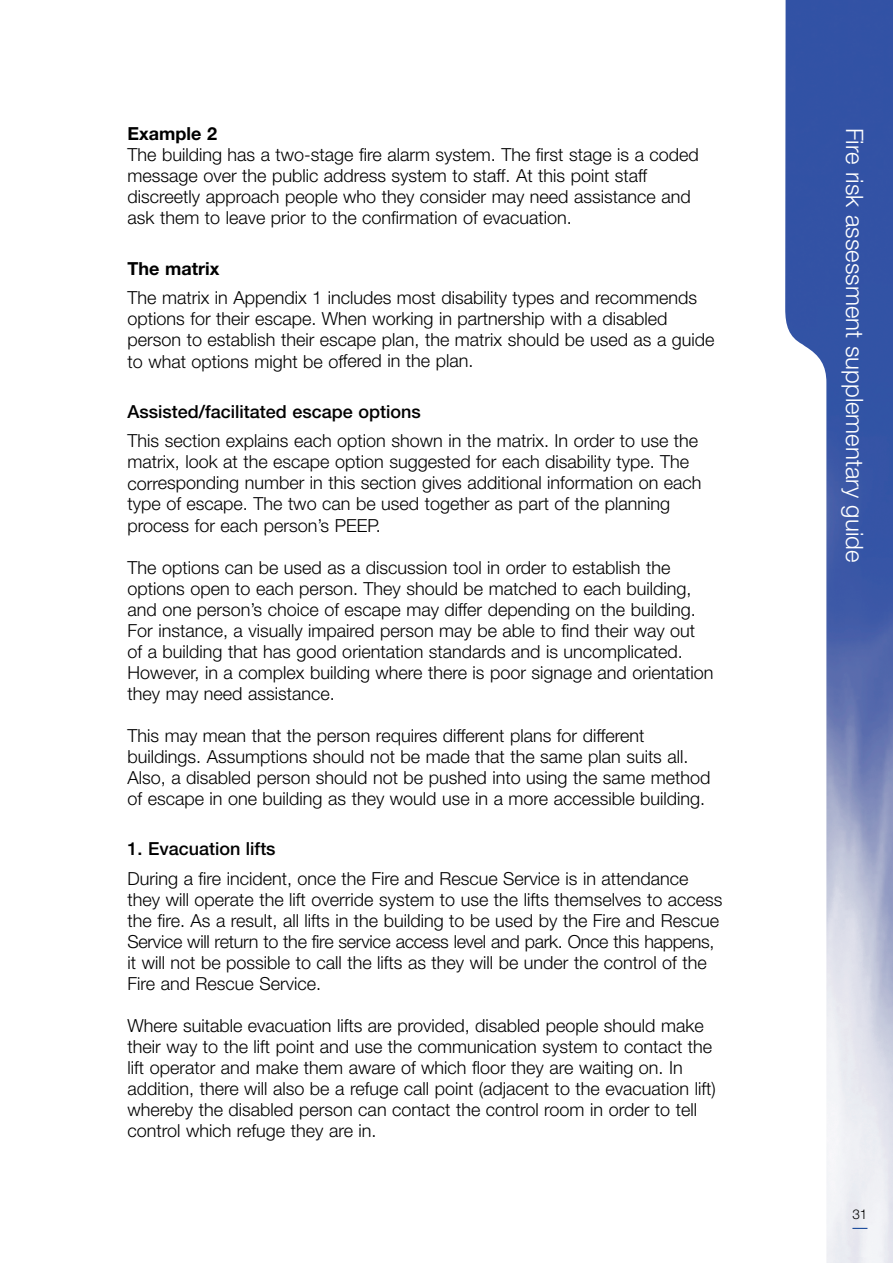
<style>
.page{position:relative;width:893px;height:1263px;background:#fff}
.page>*{position:absolute;margin:0;border:0;box-sizing:border-box;transform-origin:0 0}
.t1{font:300 24px "Helvetica Neue";color:#fff}
.t2{font:300 18px/21px "Helvetica Neue";color:#000}
.t3{font:500 18px "Helvetica Neue";color:#000}
.t4{font:700 18px "Helvetica Neue";color:#000}
.t5{font:300 13.5px "Helvetica Neue";color:#000}
</style>
<div class="page">
<img style="left:785px;top:0;width:108px;height:1263px">
<svg style="left:852px;top:1228px;width:15px;height:1px"></svg>
<p class="t4" style="left:128px;top:128px;width:91px">Example 2</p>
<p class="t2" style="left:128px;top:146px;width:573px">The building has a two-stage fire alarm system. The first stage is a coded message over the public address system to staff. At this point staff discreetly approach people who they consider may need assistance and ask them to leave prior to the confirmation of evacuation.</p>
<p class="t4" style="left:128px;top:262px;width:93px">The matrix</p>
<p class="t2" style="left:128px;top:289px;width:588px">The matrix in Appendix 1 includes most disability types and recommends options for their escape. When working in partnership with a disabled person to establish their escape plan, the matrix should be used as a guide to what options might be offered in the plan.</p>
<p class="t3" style="left:128px;top:405px;width:295px">Assisted/facilitated escape options</p>
<p class="t2" style="left:128px;top:432px;width:575px">This section explains each option shown in the matrix. In order to use the matrix, look at the escape option suggested for each disability type. The corresponding number in this section gives additional information on each type of escape. The two can be used together as part of the planning process for each person’s PEEP.</p>
<p class="t2" style="left:128px;top:558px;width:587px">The options can be used as a discussion tool in order to establish the options open to each person. They should be matched to each building, and one person’s choice of escape may differ depending on the building.<br>For instance, a visually impaired person may be able to find their way out of a building that has good orientation standards and is uncomplicated.<br>However, in a complex building where there is poor signage and orientation they may need assistance.</p>
<p class="t2" style="left:128px;top:726px;width:584px">This may mean that the person requires different plans for different buildings. Assumptions should not be made that the same plan suits all.<br>Also, a disabled person should not be pushed into using the same method of escape in one building as they would use in a more accessible building.</p>
<p class="t3" style="left:128px;top:842px;width:150px">1. Evacuation lifts</p>
<p class="t2" style="left:128px;top:869px;width:596px">During a fire incident, once the Fire and Rescue Service is in attendance they will operate the lift override system to use the lifts themselves to access the fire. As a result, all lifts in the building to be used by the Fire and Rescue Service will return to the fire service access level and park. Once this happens, it will not be possible to call the lifts as they will be under the control of the Fire and Rescue Service.</p>
<p class="t2" style="left:128px;top:1016px;width:590px">Where suitable evacuation lifts are provided, disabled people should make their way to the lift point and use the communication system to contact the lift operator and make them aware of which floor they are waiting on. In addition, there will also be a refuge call point (adjacent to the evacuation lift) whereby the disabled person can contact the control room in order to tell control which refuge they are in.</p>
<h1 class="t1" style="left:863px;top:128px;width:436px;rotate:90deg">Fire risk assessment supplementary guide</h1>
<p class="t5" style="left:852px;top:1210px;width:17px">31</p>
</div>
